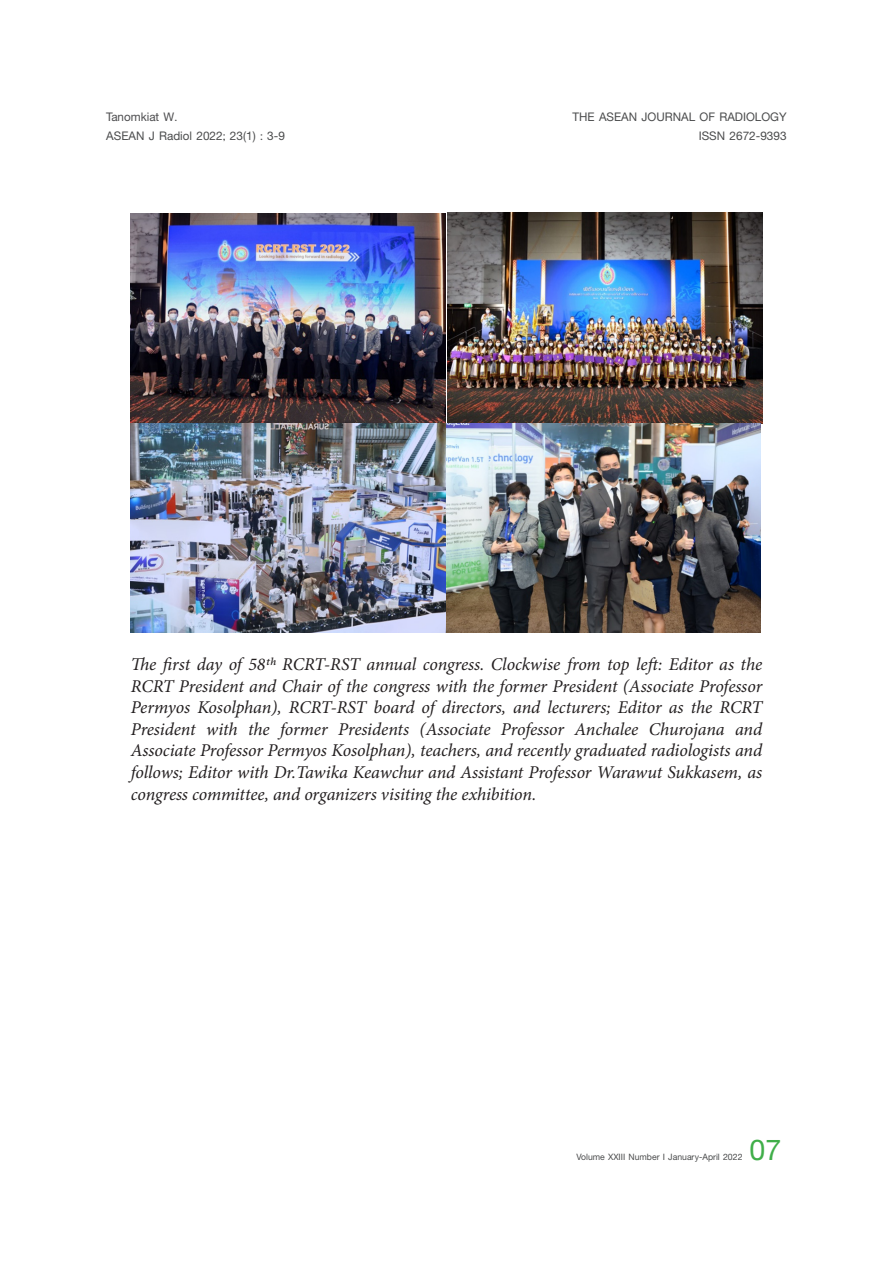
<style>
.page{position:relative;width:893px;height:1263px;background:#fff}
.page>*{position:absolute;margin:0;border:0;box-sizing:border-box;transform-origin:0 0}
.t1{font:700 43.5px "PSL Kanda Pro";color:#40ae49}
.t2{font:italic 18px/21.6px "Minion Pro";letter-spacing:-.01em;color:#231f20;text-align:justify}
.t3{font:700 18px "PSL Kanda Pro";color:#4b4c4d}
.t4{font:700 18px "PSL Kanda Pro";color:#4d4d4f}
.t5{font:700 13.35px "PSL Kanda Pro";color:#4b4c4d}
</style>
<div class="page">
<img style="left:131px;top:213px;width:631px;height:420px">
<p class="t4" style="left:106px;top:107px;width:72px">Tanomkiat W.</p>
<p class="t3" style="left:106px;top:126px;width:180px">ASEAN J Radiol 2022; 23(1) : 3-9</p>
<p class="t3" style="left:572px;top:107px;width:216px">THE ASEAN JOURNAL OF RADIOLOGY</p>
<p class="t3" style="left:699px;top:126px;width:89px">ISSN 2672-9393</p>
<p class="t2" style="left:131px;top:653px;width:633px">The first day of 58th RCRT-RST annual congress. Clockwise from top left: Editor as the RCRT President and Chair of the congress with the former President (Associate Professor Permyos Kosolphan), RCRT-RST board of directors, and lecturers; Editor as the RCRT President with the former Presidents (Associate Professor Anchalee Churojana and Associate Professor Permyos Kosolphan), teachers, and recently graduated radiologists and follows; Editor with Dr.Tawika Keawchur and Assistant Professor Warawut Sukkasem, as congress committee, and organizers visiting the exhibition.</p>
<p class="t5" style="left:576px;top:1149px;width:168px">Volume XXIII Number I January-April 2022</p>
<h1 class="t1" style="left:749px;top:1125px;width:33px">07</h1>
</div>
